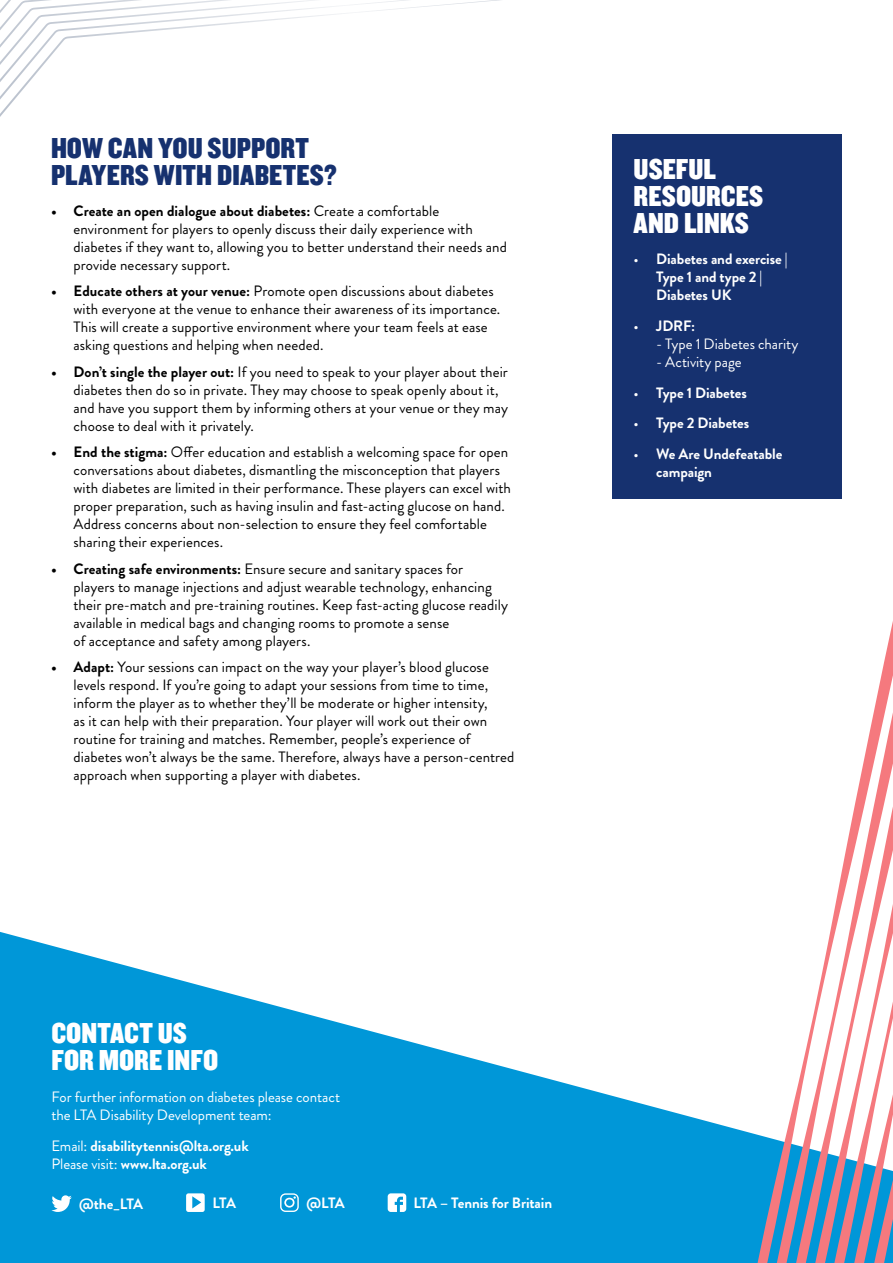
<style>
.page{position:relative;width:893px;height:1263px;background:#fff}
.page>*{position:absolute;margin:0;border:0;box-sizing:border-box;transform-origin:0 0}
.H_-_H2{font:30px/27px "Knockout 70 Full Welterwt";color:#16316f}
.H_-_Stat_Key{font:30px/27px "Knockout 70 Full Welterwt";color:#fff}
.LTA_BODY_COPY_-_BRANDON_R{font:30px/27px "Knockout 70 Full Welterwt";color:#fff}
.t1{font:15px/18px "Brandon Grotesque";letter-spacing:.005em;color:#000}
.TABLE_BODY{font:700 15px/18px "Brandon Grotesque";letter-spacing:-.005em;color:#fff}
.TABLE_BODY-2{font:15px/18px "Brandon Grotesque";letter-spacing:-.005em;color:#fff}
.s1{font-weight:700}
.s2{font-weight:400}
</style>
<div class="page">
<svg style="left:0;top:932px;width:743px;height:331px;fill:#0097d8"></svg>
<svg style="left:0;top:0;width:501px;height:117px"></svg>
<svg style="left:743px;top:498px;width:11px;height:765px"></svg>
<svg style="left:754px;top:498px;width:19px;height:765px"></svg>
<svg style="left:773px;top:498px;width:18px;height:765px"></svg>
<svg style="left:791px;top:498px;width:18px;height:765px"></svg>
<svg style="left:809px;top:498px;width:19px;height:765px"></svg>
<svg style="left:828px;top:498px;width:20px;height:765px"></svg>
<svg style="left:848px;top:621px;width:45px;height:642px"></svg>
<div style="left:612px;top:134px;width:230px;height:364px;background:#16316f"></div>
<svg style="left:186px;top:1193px;width:19px;height:19px"></svg>
<svg style="left:51px;top:1195px;width:21px;height:17px"></svg>
<svg style="left:388px;top:1193px;width:18px;height:19px"></svg>
<svg style="left:280px;top:1193px;width:19px;height:19px"></svg>
<p class="H_-_H2" style="left:51px;top:134px;width:287px">HOW CAN YOU SUPPORT<br>PLAYERS WITH DIABETES?</p>
<p class="t1" style="left:74px;top:202px;width:435px;text-indent:-22px"><span class="s1">• Create an open dialogue about diabetes:</span> Create a comfortable environment for players to openly discuss their daily experience with diabetes if they want to, allowing you to better understand their needs and provide necessary support.</p>
<p class="t1" style="left:74px;top:282px;width:428px;text-indent:-22px"><span class="s1">• Educate others at your venue:</span> Promote open discussions about diabetes with everyone at the venue to enhance their awareness of its importance.<br>This will create a supportive environment where your team feels at ease asking questions and helping when needed.</p>
<p class="t1" style="left:74px;top:363px;width:436px;text-indent:-22px"><span class="s1">• Don’t single the player out:</span> If you need to speak to your player about their diabetes then do so in private. They may choose to speak openly about it, and have you support them by informing others at your venue or they may choose to deal with it privately.</p>
<p class="t1" style="left:74px;top:443px;width:439px;text-indent:-22px"><span class="s1">• End the stigma:</span> Offer education and establish a welcoming space for open conversations about diabetes, dismantling the misconception that players with diabetes are limited in their performance. These players can excel with proper preparation, such as having insulin and fast-acting glucose on hand.<br>Address concerns about non-selection to ensure they feel comfortable sharing their experiences.</p>
<p class="t1" style="left:74px;top:560px;width:436px;text-indent:-22px"><span class="s1">• Creating safe environments:</span> Ensure secure and sanitary spaces for players to manage injections and adjust wearable technology, enhancing their pre-match and pre-training routines. Keep fast-acting glucose readily available in medical bags and changing rooms to promote a sense<br>of acceptance and safety among players.</p>
<p class="t1" style="left:74px;top:658px;width:442px;text-indent:-22px"><span class="s1">• Adapt:</span> Your sessions can impact on the way your player’s blood glucose levels respond. If you’re going to adapt your sessions from time to time, inform the player as to whether they’ll be moderate or higher intensity,<br>as it can help with their preparation. Your player will work out their own routine for training and matches. Remember, people’s experience of diabetes won’t always be the same. Therefore, always have a person-centred approach when supporting a player with diabetes.</p>
<p class="H_-_Stat_Key" style="left:634px;top:155px;width:131px">USEFUL<br>RESOURCES<br>AND LINKS</p>
<p class="TABLE_BODY" style="left:656px;top:250px;width:133px;text-indent:-22px"><span class="s2">•</span> Diabetes and exercise |<br>Type 1 and type 2 |<br>Diabetes UK</p>
<p class="TABLE_BODY" style="left:634px;top:317px;width:63px"><span class="s2">•</span> JDRF:</p>
<p class="TABLE_BODY-2" style="left:656px;top:335px;width:144px">- Type 1 Diabetes charity</p>
<p class="TABLE_BODY-2" style="left:656px;top:353px;width:87px">- Activity page</p>
<p class="TABLE_BODY" style="left:634px;top:384px;width:115px"><span class="s2">•</span> Type 1 Diabetes</p>
<p class="TABLE_BODY" style="left:634px;top:414px;width:117px"><span class="s2">•</span> Type 2 Diabetes</p>
<p class="TABLE_BODY" style="left:656px;top:445px;width:128px;text-indent:-22px"><span class="s2">•</span> We Are Undefeatable campaign</p>
<p class="LTA_BODY_COPY_-_BRANDON_R" style="left:51px;top:1018px;width:168px">CONTACT US<br>FOR MORE INFO</p>
<p class="TABLE_BODY-2" style="left:51px;top:1088px;width:290px">For further information on diabetes please contact the LTA Disability Development team:</p>
<p class="TABLE_BODY" style="left:51px;top:1137px;width:199px"><span class="s2">Email:</span> disabilitytennis@lta.org.uk<br><span class="s2">Please visit:</span> www.lta.org.uk</p>
<p class="TABLE_BODY" style="left:79px;top:1195px;width:66px">@the_LTA</p>
<p class="TABLE_BODY" style="left:213px;top:1194px;width:25px">LTA</p>
<p class="TABLE_BODY" style="left:307px;top:1194px;width:40px">@LTA</p>
<p class="TABLE_BODY" style="left:414px;top:1194px;width:140px">LTA – Tennis for Britain</p>
</div>
